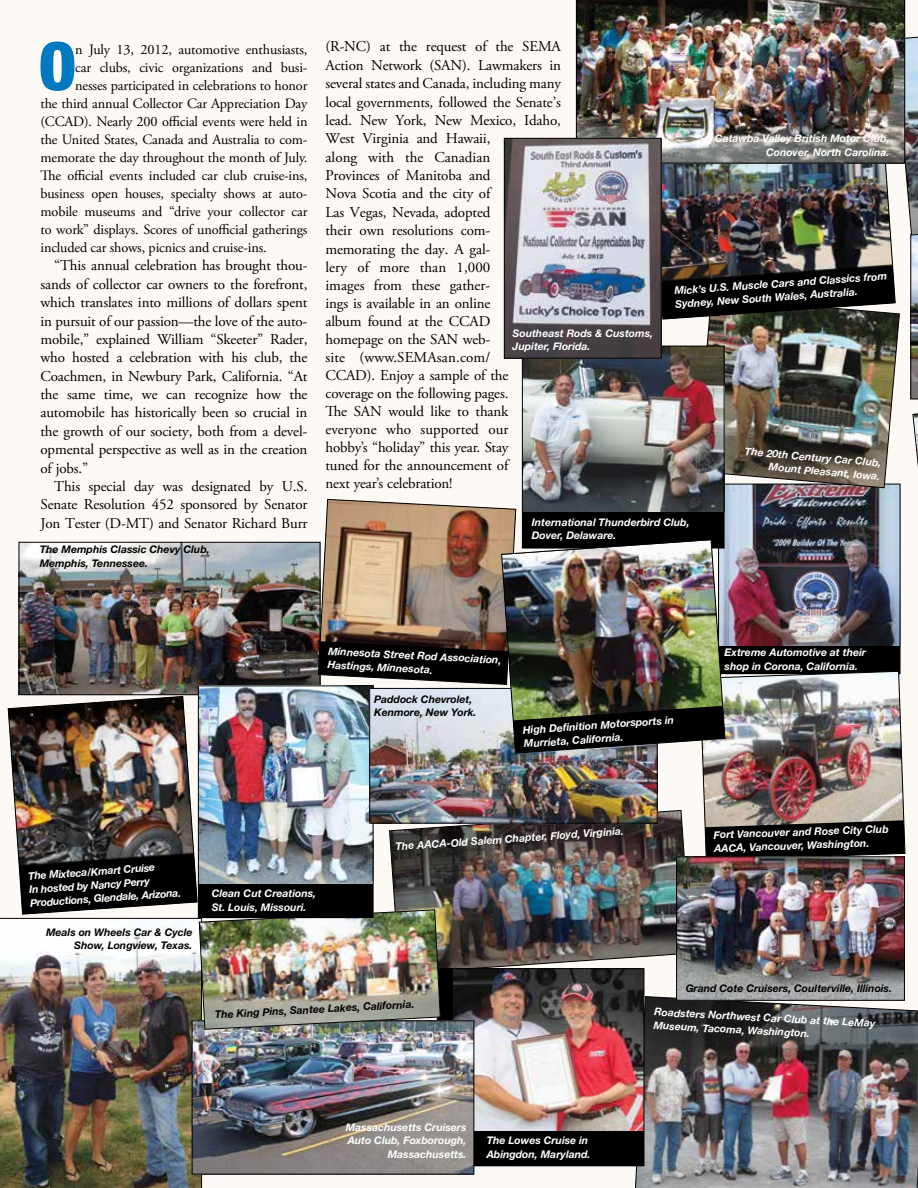
<style>
.page{position:relative;width:918px;height:1188px;background:#fdf9f5}
.page>*{position:absolute;margin:0;border:0;box-sizing:border-box;transform-origin:0 0}
.t1{font:900 condensed 66.6px "Helvetica Neue LT Std";color:#0079c1}
.t2{font:15px/18.1px "Adobe Garamond Pro";letter-spacing:-.01em;color:#000;text-align:justify}
.t3{font:14.25px "Adobe Garamond Pro";letter-spacing:-.01em;color:#000}
.t4{font:italic 700 10.5px/13.5px "Helvetica Neue LT Std";color:#fff}
.t5{font:italic 700 10.5px/13.5px "Helvetica Neue LT Std";color:#000}
</style>
<div class="page">
<img style="left:0;top:918px;width:202px;height:270px">
<img style="left:441px;top:810px;width:244px;height:164px">
<img style="left:634px;top:996px;width:284px;height:192px">
<div style="left:437px;top:969px;width:207px;height:197px;background:#000"></div>
<img style="left:454px;top:970px;width:188px;height:161px">
<div style="left:437px;top:968px;width:207px;height:198px;border:1px solid #000"></div>
<div style="left:719px;top:484px;width:181px;height:190px;background:#000"></div>
<img style="left:726px;top:571px;width:172px;height:74px">
<div style="left:522px;top:346px;width:202px;height:202px;background:#000"></div>
<img style="left:524px;top:359px;width:127px;height:152px">
<img style="left:651px;top:9px;width:267px;height:562px">
<img style="left:21px;top:544px;width:297px;height:149px">
<div style="left:19px;top:542px;width:301px;height:153px;border:1px solid #000"></div>
<img style="left:702px;top:671px;width:204px;height:185px">
<img style="left:318px;top:499px;width:199px;height:186px">
<img style="left:576px;top:0;width:329px;height:163px">
<img style="left:678px;top:858px;width:225px;height:141px">
<div style="left:676px;top:856px;width:229px;height:145px;border:1px solid #000"></div>
<img style="left:194px;top:1022px;width:278px;height:150px">
<div style="left:192px;top:1020px;width:282px;height:154px;border:1px solid #000"></div>
<img style="left:8px;top:696px;width:433px;height:334px">
<img style="left:506px;top:140px;width:154px;height:217px">
<div style="left:504px;top:138px;width:158px;height:221px;border:1px solid #000"></div>
<div style="left:198px;top:686px;width:175px;height:232px;background:#000"></div>
<img style="left:200px;top:688px;width:172px;height:195px">
<div style="left:198px;top:686px;width:176px;height:232px;border:1px solid #000"></div>
<img style="left:371px;top:690px;width:285px;height:132px">
<div style="left:369px;top:688px;width:289px;height:136px;border:1px solid #000"></div>
<img style="left:501px;top:539px;width:225px;height:215px">
<h1 class="t1" style="left:39px;top:25px;width:35px">O</h1>
<p class="t3" style="left:75px;top:41px;width:234px">n July 13, 2012, automotive enthusiasts,</p>
<p class="t3" style="left:75px;top:59px;width:234px">car clubs, civic organizations and busi-</p>
<p class="t3" style="left:75px;top:77px;width:234px">nesses participated in celebrations to honor</p>
<p class="t3" style="left:41px;top:95px;width:268px">the third annual Collector Car Appreciation Day</p>
<p class="t3" style="left:41px;top:113px;width:268px">(CCAD). Nearly 200 official events were held in</p>
<p class="t3" style="left:41px;top:131px;width:269px">the United States, Canada and Australia to com-</p>
<p class="t3" style="left:41px;top:149px;width:269px">memorate the day throughout the month of July.</p>
<p class="t3" style="left:41px;top:167px;width:269px">The official events included car club cruise-ins,</p>
<p class="t3" style="left:41px;top:185px;width:268px">business open houses, specialty shows at auto-</p>
<p class="t3" style="left:41px;top:203px;width:269px">mobile museums and “drive your collector car</p>
<p class="t3" style="left:41px;top:221px;width:269px">to work” displays. Scores of unofficial gatherings</p>
<p class="t3" style="left:41px;top:239px;width:228px">included car shows, picnics and cruise-ins.</p>
<p class="t2" style="left:40px;top:257px;width:269px;text-indent:14px">“This annual celebration has brought thou&shy;sands of collector car owners to the forefront, which translates into millions of dollars spent in pursuit of our passion—the love of the auto&shy;mobile,” explained William “Skeeter” Rader, who hosted a celebration with his club, the Coachmen, in Newbury Park, California. “At the same time, we can recognize how the automobile has historically been so crucial in the growth of our society, both from a devel&shy;opmental perspective as well as in the creation of jobs.”</p>
<p class="t2" style="left:40px;top:478px;width:268px;text-indent:14px">This special day was designated by U.S.<br>Senate Resolution 452 sponsored by Senator Jon Tester (D-MT) and Senator Richard Burr</p>
<p class="t5" style="left:40px;top:543px;width:171px">The Memphis Classic Chevy Club,<br>Memphis, Tennessee.</p>
<p class="t2" style="left:325px;top:38px;width:237px;text-align:left">(R-NC) at the request of the SEMA<br>Action Network (SAN). Lawmakers in several states and Canada, including many local governments, followed the Senate’s lead. New York, New Mexico, Idaho,<br>West Virginia and Hawaii,<br>along with the Canadian<br>Provinces of Manitoba and<br>Nova Scotia and the city of<br>Las Vegas, Nevada, adopted<br>their own resolutions com&shy;memorating the day. A gal-<br>lery of more than 1,000<br>images from these gather-<br>ings is available in an online<br>album found at the CCAD<br>homepage on the SAN web-<br>site (www.SEMAsan.com/<br>CCAD). Enjoy a sample of the<br>coverage on the following pages.<br>The SAN would like to thank everyone who supported our<br>hobby’s “holiday” this year. Stay<br>tuned for the announcement of<br>next year’s celebration!</p>
<p class="t4" style="left:513px;top:326px;width:142px">Southeast Rods &amp; Customs,<br>Jupiter, Florida.</p>
<p class="t4" style="left:715px;top:132px;width:176px;text-align:right">Catawba Valley British Motor Club,<br>Conover, North Carolina.</p>
<p class="t4" style="left:674px;top:284px;width:214px;rotate:-4deg">Mick’s U.S. Muscle Cars and Classics from<br>Sydney, New South Wales, Australia.</p>
<p class="t4" style="left:746px;top:444px;width:138px;text-align:right;rotate:5deg">The 20th Century Car Club,<br>Mount Pleasant, Iowa.</p>
<p class="t4" style="left:532px;top:515px;width:159px">International Thunderbird Club,<br>Dover, Delaware.</p>
<p class="t4" style="left:329px;top:644px;width:175px;rotate:3deg">Minnesota Street Rod Association,<br>Hastings, Minnesota.</p>
<p class="t5" style="left:374px;top:692px;width:104px">Paddock Chevrolet,<br>Kenmore, New York.</p>
<p class="t4" style="left:522px;top:723px;width:153px;rotate:-4deg">High Defi nition Motorsports in<br>Murrieta, California.</p>
<p class="t4" style="left:725px;top:646px;width:143px">Extreme Automotive at their shop in Corona, California.</p>
<p class="t4" style="left:28px;top:869px;width:153px;rotate:-4deg">The Mixteca/Kmart Cruise<br>In hosted by Nancy Perry<br>Productions, Glendale, Arizona.</p>
<p class="t5" style="left:46px;top:925px;width:148px;text-align:right">Meals on Wheels Car &amp; Cycle<br>Show, Longview, Texas.</p>
<p class="t4" style="left:212px;top:887px;width:106px">Clean Cut Creations,<br>St. Louis, Missouri.</p>
<p class="t4" style="left:395px;top:840px;width:230px;rotate:-4deg">The AACA-Old Salem Chapter, Floyd, Virginia.</p>
<p class="t4" style="left:714px;top:828px;width:177px;rotate:-2deg">Fort Vancouver and Rose City Club<br>AACA, Vancouver, Washington.</p>
<p class="t5" style="left:686px;top:981px;width:208px">Grand Cote Cruisers, Coulterville, Illinois.</p>
<p class="t5" style="left:214px;top:1007px;width:201px;rotate:-3deg">The King Pins, Santee Lakes, California.</p>
<p class="t4" style="left:346px;top:1120px;width:122px;text-align:right">Massachusetts Cruisers<br>Auto Club, Foxborough,<br>Massachusetts.</p>
<p class="t4" style="left:487px;top:1134px;width:105px">The Lowes Cruise in<br>Abingdon, Maryland.</p>
<p class="t4" style="left:655px;top:1005px;width:223px;rotate:3deg">Roadsters Northwest Car Club at the LeMay<br>Museum, Tacoma, Washington.</p>
</div>
